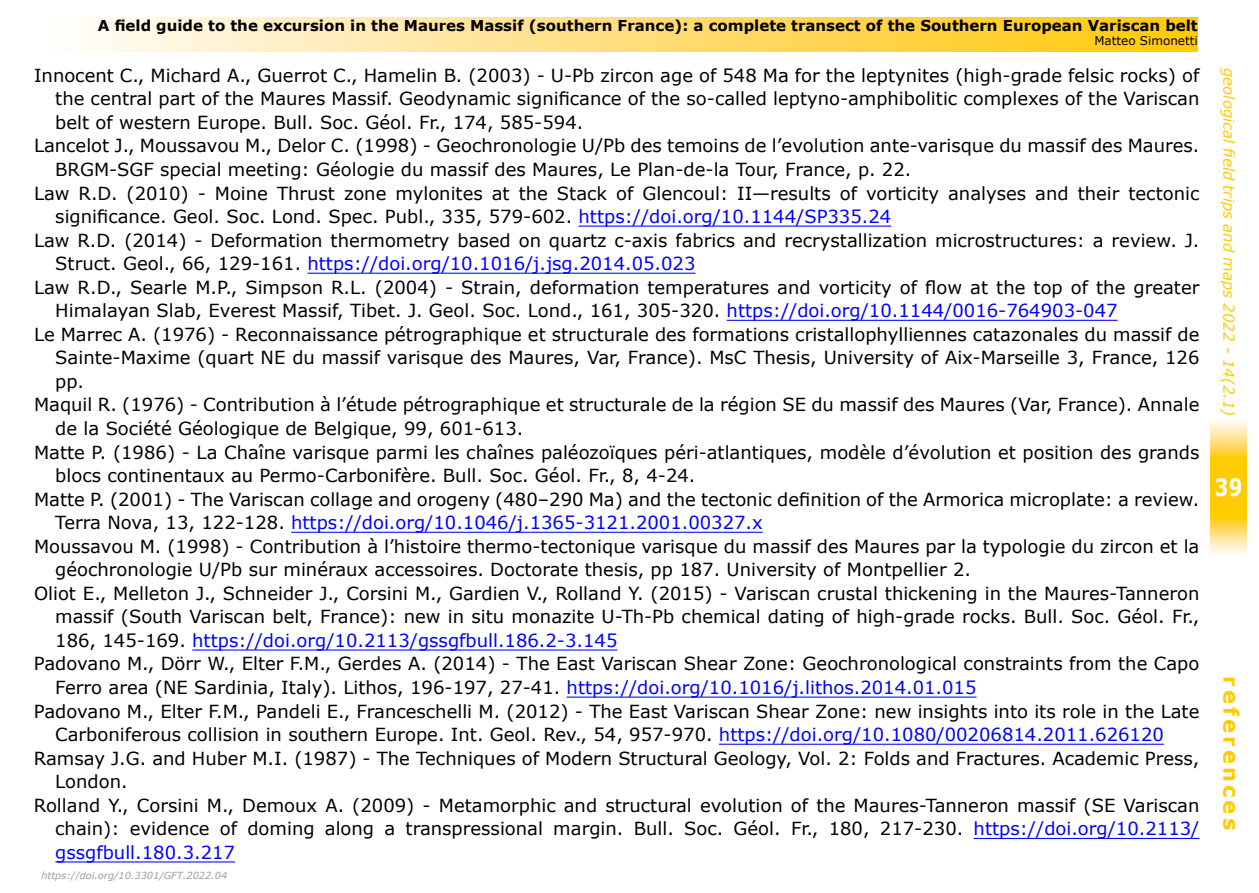
<style>
.page{position:relative;width:1259px;height:893px;background:#fff}
.page>*{position:absolute;margin:0;border:0;box-sizing:border-box;transform-origin:0 0}
.t1{font:700 24px "Verdana";color:#fff;scale:.8 1}
.t2{font:700 21px "Verdana";letter-spacing:.15em;color:#fc0}
.t3{font:18px "Verdana";color:#000}
.t4{font:18px "Verdana";color:#00f}
.t5{font:700 15px "Verdana";color:#000}
.t6{font:italic 15px "Verdana";color:#fc0}
.t7{font:12px "Verdana";color:#000}
.t8{font:italic 9.75px "Verdana";color:#9d9d9c}
.s1{color:#00f}
.s2{color:#000}
</style>
<div class="page">
<svg style="left:1210px;top:420px;width:37px;height:134px"></svg>
<div style="left:34px;top:17px;width:1163px;height:34px;background:linear-gradient(to right,#fffbfe,#ffc603)"></div>
<hr style="left:578px;top:226px;width:313px;height:1px;background:#00f">
<hr style="left:307px;top:273px;width:388px;height:1px;background:#00f">
<hr style="left:726px;top:320px;width:391px;height:1px;background:#00f">
<hr style="left:291px;top:532px;width:472px;height:1px;background:#00f">
<hr style="left:192px;top:649px;width:425px;height:1px;background:#00f">
<hr style="left:566px;top:697px;width:410px;height:1px;background:#00f">
<hr style="left:719px;top:744px;width:445px;height:1px;background:#00f">
<hr style="left:973px;top:838px;width:226px;height:1px;background:#00f">
<hr style="left:55px;top:861px;width:180px;height:1px;background:#00f">
<p class="t5" style="left:98px;top:15px;width:1101px">A field guide to the excursion in the Maures Massif (southern France): a complete transect of the Southern European Variscan belt</p>
<p class="t7" style="left:1094px;top:33px;width:105px">Matteo Simonetti</p>
<p class="t3" style="left:34px;top:64px;width:1167px">Innocent C., Michard A., Guerrot C., Hamelin B. (2003) - U-Pb zircon age of 548 Ma for the leptynites (high-grade felsic rocks) of</p>
<p class="t3" style="left:55px;top:87px;width:1145px">the central part of the Maures Massif. Geodynamic significance of the so-called leptyno-amphibolitic complexes of the Variscan</p>
<p class="t3" style="left:55px;top:111px;width:529px">belt of western Europe. Bull. Soc. Géol. Fr., 174, 585-594.</p>
<p class="t3" style="left:34px;top:134px;width:1167px">Lancelot J., Moussavou M., Delor C. (1998) - Geochronologie U/Pb des temoins de l’evolution ante-varisque du massif des Maures.</p>
<p class="t3" style="left:55px;top:158px;width:857px">BRGM-SGF special meeting: Géologie du massif des Maures, Le Plan-de-la Tour, France, p. 22.</p>
<p class="t3" style="left:34px;top:182px;width:1167px">Law R.D. (2010) - Moine Thrust zone mylonites at the Stack of Glencoul: II—results of vorticity analyses and their tectonic</p>
<p class="t3" style="left:55px;top:205px;width:837px">significance. Geol. Soc. Lond. Spec. Publ., 335, 579-602. <span class="s1">https://doi.org/10.1144/SP335.24</span></p>
<p class="t3" style="left:34px;top:229px;width:1167px">Law R.D. (2014) - Deformation thermometry based on quartz c-axis fabrics and recrystallization microstructures: a review. J.</p>
<p class="t4" style="left:55px;top:252px;width:642px"><span class="s2">Struct. Geol., 66, 129-161.</span> https://doi.org/10.1016/j.jsg.2014.05.023</p>
<p class="t3" style="left:34px;top:276px;width:1167px">Law R.D., Searle M.P., Simpson R.L. (2004) - Strain, deformation temperatures and vorticity of flow at the top of the greater</p>
<p class="t3" style="left:55px;top:299px;width:1063px">Himalayan Slab, Everest Massif, Tibet. J. Geol. Soc. Lond., 161, 305-320. <span class="s1">https://doi.org/10.1144/0016-764903-047</span></p>
<p class="t3" style="left:34px;top:323px;width:1167px">Le Marrec A. (1976) - Reconnaissance pétrographique et structurale des formations cristallophylliennes catazonales du massif de</p>
<p class="t3" style="left:55px;top:346px;width:1145px">Sainte-Maxime (quart NE du massif varisque des Maures, Var, France). MsC Thesis, University of Aix-Marseille 3, France, 126</p>
<p class="t3" style="left:55px;top:370px;width:30px">pp.</p>
<p class="t3" style="left:34px;top:393px;width:1167px">Maquil R. (1976) - Contribution à l’étude pétrographique et structurale de la région SE du massif des Maures (Var, France). Annale</p>
<p class="t3" style="left:55px;top:417px;width:469px">de la Société Géologique de Belgique, 99, 601-613.</p>
<p class="t3" style="left:34px;top:440px;width:1167px">Matte P. (1986) - La Chaîne varisque parmi les chaînes paléozoïques péri-atlantiques, modèle d’évolution et position des grands</p>
<p class="t3" style="left:55px;top:464px;width:642px">blocs continentaux au Permo-Carbonifère. Bull. Soc. Géol. Fr., 8, 4-24.</p>
<p class="t3" style="left:34px;top:488px;width:1167px">Matte P. (2001) - The Variscan collage and orogeny (480–290 Ma) and the tectonic definition of the Armorica microplate: a review.</p>
<p class="t4" style="left:55px;top:511px;width:709px"><span class="s2">Terra Nova, 13, 122-128.</span> https://doi.org/10.1046/j.1365-3121.2001.00327.x</p>
<p class="t3" style="left:34px;top:535px;width:1167px">Moussavou M. (1998) - Contribution à l’histoire thermo-tectonique varisque du massif des Maures par la typologie du zircon et la</p>
<p class="t3" style="left:55px;top:558px;width:917px">géochronologie U/Pb sur minéraux accessoires. Doctorate thesis, pp 187. University of Montpellier 2.</p>
<p class="t3" style="left:34px;top:582px;width:1167px">Oliot E., Melleton J., Schneider J., Corsini M., Gardien V., Rolland Y. (2015) - Variscan crustal thickening in the Maures-Tanneron</p>
<p class="t3" style="left:55px;top:605px;width:1145px">massif (South Variscan belt, France): new in situ monazite U-Th-Pb chemical dating of high-grade rocks. Bull. Soc. Géol. Fr.,</p>
<p class="t4" style="left:55px;top:629px;width:564px"><span class="s2">186, 145-169.</span> https://doi.org/10.2113/gssgfbull.186.2-3.145</p>
<p class="t3" style="left:34px;top:652px;width:1167px">Padovano M., Dörr W., Elter F.M., Gerdes A. (2014) - The East Variscan Shear Zone: Geochronological constraints from the Capo</p>
<p class="t3" style="left:55px;top:676px;width:922px">Ferro area (NE Sardinia, Italy). Lithos, 196-197, 27-41. <span class="s1">https://doi.org/10.1016/j.lithos.2014.01.015</span></p>
<p class="t3" style="left:34px;top:699px;width:1167px">Padovano M., Elter F.M., Pandeli E., Franceschelli M. (2012) - The East Variscan Shear Zone: new insights into its role in the Late</p>
<p class="t3" style="left:55px;top:723px;width:1110px">Carboniferous collision in southern Europe. Int. Geol. Rev., 54, 957-970. <span class="s1">https://doi.org/10.1080/00206814.2011.626120</span></p>
<p class="t3" style="left:34px;top:747px;width:1167px">Ramsay J.G. and Huber M.I. (1987) - The Techniques of Modern Structural Geology, Vol. 2: Folds and Fractures. Academic Press,</p>
<p class="t3" style="left:55px;top:770px;width:74px">London.</p>
<p class="t3" style="left:34px;top:794px;width:1167px">Rolland Y., Corsini M., Demoux A. (2009) - Metamorphic and structural evolution of the Maures-Tanneron massif (SE Variscan</p>
<p class="t3" style="left:55px;top:817px;width:1145px">chain): evidence of doming along a transpressional margin. Bull. Soc. Géol. Fr., 180, 217-230. <span class="s1">https://doi.org/10.2113/</span></p>
<p class="t4" style="left:55px;top:841px;width:181px">gssgfbull.180.3.217</p>
<p class="t8" style="left:41px;top:870px;width:187px">https://doi.org/10.3301/GFT.2022.04</p>
<p class="t6" style="left:1238px;top:68px;width:350px;rotate:90deg">geological field trips and maps 2022 - 14(2.1)</p>
<h1 class="t1" style="left:1215px;top:471px;width:36px">39</h1>
<p class="t2" style="left:1244px;top:676px;width:155px;rotate:90deg">references</p>
</div>
